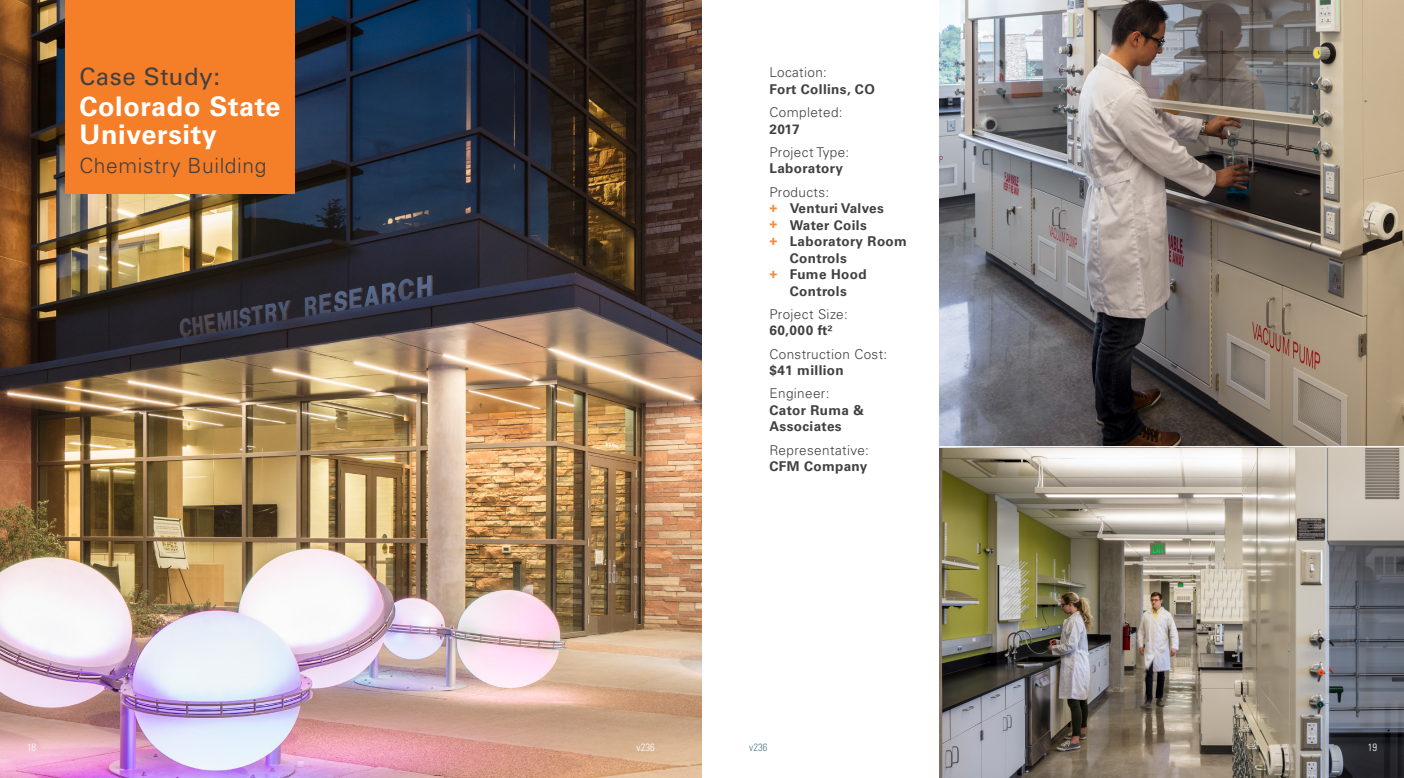
<style>
.page{position:relative;width:1404px;height:778px;background:#fff}
.page>*{position:absolute;margin:0;border:0;box-sizing:border-box;transform-origin:0 0}
.t1{font:700 27px/28.5px "Univers LT Std";letter-spacing:.025em;color:#fff}
.t2{font:24px "Univers LT Std";letter-spacing:.025em;color:#414042}
.t3{font:300 21px "Univers LT Std";letter-spacing:.03em;color:#414042}
.t4{font:700 13.5px/16.5px "Univers LT Std";letter-spacing:.03em;color:#414042}
.t5{font:300 13.5px "Univers LT Std";letter-spacing:.03em;color:#414042}
.t6{font:300 condensed 10.5px "Univers LT Std";color:#fff}
.t7{font:300 condensed 10.5px "Univers LT Std";color:#517891}
.s1{color:#f68a3c}
</style>
<div class="page">
<img style="left:0;top:0;width:702px;height:778px">
<div style="left:66px;top:0;width:229px;height:194px;background:#f57e29"></div>
<img style="left:939px;top:0;width:465px;height:778px">
<hr style="left:939px;top:446px;width:465px;height:1px;background:#fff">
<h2 class="t2" style="left:79px;top:62px;width:142px">Case Study:</h2>
<h1 class="t1" style="left:79px;top:92px;width:203px">Colorado State<br>University</h1>
<h3 class="t3" style="left:79px;top:153px;width:189px">Chemistry Building</h3>
<p class="t5" style="left:770px;top:64px;width:59px">Location:</p>
<p class="t4" style="left:770px;top:81px;width:107px">Fort Collins, CO</p>
<p class="t5" style="left:770px;top:104px;width:75px">Completed:</p>
<p class="t4" style="left:770px;top:121px;width:32px">2017</p>
<p class="t5" style="left:770px;top:144px;width:81px">Project Type:</p>
<p class="t4" style="left:770px;top:160px;width:75px">Laboratory</p>
<p class="t5" style="left:770px;top:184px;width:61px">Products:</p>
<p class="t4" style="left:770px;top:200px;width:116px"><span class="s1">+</span> Venturi Valves</p>
<p class="t4" style="left:770px;top:217px;width:99px"><span class="s1">+</span> Water Coils</p>
<p class="t4" style="left:770px;top:233px;width:139px"><span class="s1">+</span> Laboratory Room</p>
<p class="t4" style="left:790px;top:250px;width:59px">Controls</p>
<p class="t4" style="left:770px;top:266px;width:99px"><span class="s1">+</span> Fume Hood</p>
<p class="t4" style="left:790px;top:283px;width:59px">Controls</p>
<p class="t5" style="left:770px;top:306px;width:80px">Project Size:</p>
<p class="t4" style="left:770px;top:322px;width:64px">60,000 ft²</p>
<p class="t5" style="left:770px;top:346px;width:119px">Construction Cost:</p>
<p class="t4" style="left:770px;top:362px;width:76px">$41 million</p>
<p class="t5" style="left:770px;top:385px;width:62px">Engineer:</p>
<p class="t4" style="left:770px;top:402px;width:96px">Cator Ruma &amp;<br>Associates</p>
<p class="t5" style="left:770px;top:442px;width:101px">Representative:</p>
<p class="t4" style="left:770px;top:458px;width:99px">CFM Company</p>
<p class="t6" style="left:27px;top:741px;width:11px">18</p>
<p class="t6" style="left:637px;top:741px;width:20px">v236</p>
<p class="t7" style="left:749px;top:741px;width:20px">v236</p>
<p class="t6" style="left:1368px;top:741px;width:11px">19</p>
</div>
